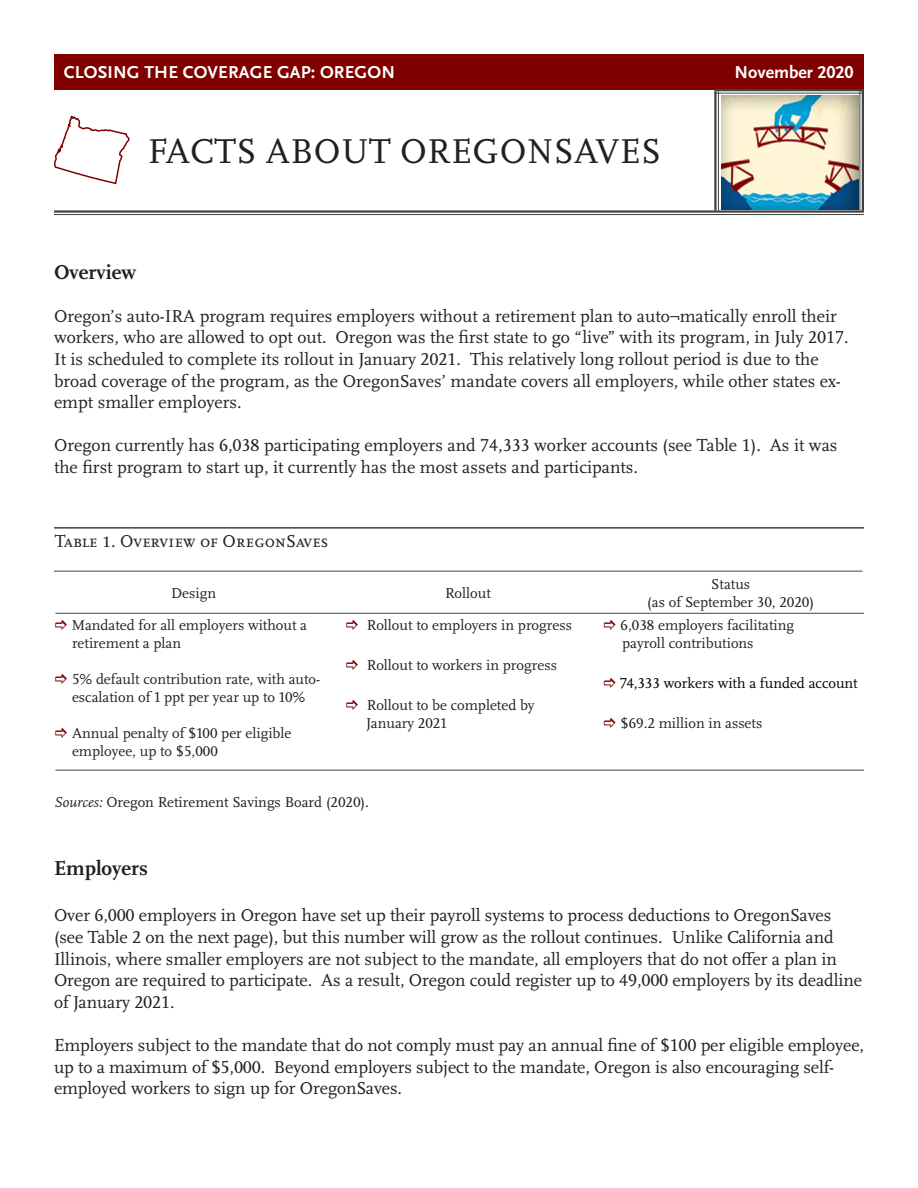
<style>
.page{position:relative;width:918px;height:1188px;background:#fff}
.page>*{position:absolute;margin:0;border:0;box-sizing:border-box;transform-origin:0 0}
.t1{font:36px "Scala OT";letter-spacing:.01em;color:#231f20}
.t2{font:700 21px "Scala OT";color:#231f20}
.t3{font:18px/21.6px "Scala OT";letter-spacing:-.005em;color:#231f20}
.t4{font:700 18px "Scala Sans OT";letter-spacing:.01em;color:#fff}
.t5{font:15px/18px "Scala OT";color:#231f20}
.t6{font:15px "Scala OT";color:#000}
.s1{font-style:italic}
</style>
<div class="page">
<div style="left:54px;top:54px;width:810px;height:35px;background:#800000"></div>
<hr style="left:54px;top:210px;width:810px;height:3px;background:#424242">
<hr style="left:54px;top:214px;width:810px;height:1px;background:#424242">
<hr style="left:54px;top:527px;width:810px;height:2px;background:#424242">
<hr style="left:54px;top:571px;width:808px;height:1px;background:#424242">
<hr style="left:56px;top:613px;width:808px;height:1px;background:#424242">
<hr style="left:56px;top:770px;width:808px;height:1px;background:#424242">
<img style="left:721px;top:95px;width:137px;height:114px">
<hr style="left:714px;top:91px;width:3px;height:119px;background:#424242">
<hr style="left:718px;top:91px;width:1px;height:119px;background:#424242">
<hr style="left:714px;top:89px;width:150px;height:2px;background:#424242">
<hr style="left:714px;top:93px;width:150px;height:1px;background:#424242">
<hr style="left:862px;top:89px;width:2px;height:122px;background:#424242">
<hr style="left:859px;top:89px;width:1px;height:122px;background:#424242">
<svg style="left:54px;top:115px;width:76px;height:70px"></svg>
<p class="t4" style="left:64px;top:62px;width:333px">CLOSING THE COVERAGE GAP: OREGON</p>
<p class="t4" style="left:734px;top:62px;width:121px">November 2020</p>
<p class="t1" style="left:148px;top:131px;width:515px">FACTS ABOUT OREGONSAVES</p>
<p class="t2" style="left:54px;top:260px;width:84px">Overview</p>
<p class="t3" style="left:54px;top:306px;width:796px">Oregon’s auto-IRA program requires employers without a retirement plan to auto¬matically enroll their workers, who are allowed to opt out. Oregon was the first state to go “live” with its program, in July 2017.<br>It is scheduled to complete its rollout in January 2021. This relatively long rollout period is due to the broad coverage of the program, as the OregonSaves’ mandate covers all employers, while other states ex&shy;empt smaller employers.</p>
<p class="t3" style="left:54px;top:435px;width:785px">Oregon currently has 6,038 participating employers and 74,333 worker accounts (see Table 1). As it was the first program to start up, it currently has the most assets and participants.</p>
<p class="t3" style="left:55px;top:530px;width:275px">Table 1. Overview of OregonSaves</p>
<p class="t5" style="left:171px;top:584px;width:46px">Design</p>
<p class="t5" style="left:445px;top:584px;width:47px">Rollout</p>
<p class="t5" style="left:72px;top:617px;width:237px">Mandated for all employers without a retirement a plan</p>
<p class="t5" style="left:72px;top:671px;width:250px">5% default contribution rate, with auto&shy;escalation of 1 ppt per year up to 10%</p>
<p class="t5" style="left:72px;top:725px;width:221px">Annual penalty of $100 per eligible employee, up to $5,000</p>
<p class="t5" style="left:367px;top:617px;width:207px">Rollout to employers in progress</p>
<p class="t5" style="left:367px;top:657px;width:192px">Rollout to workers in progress</p>
<p class="t5" style="left:366px;top:696px;width:170px">Rollout to be completed by<br>January 2021</p>
<p class="t5" style="left:54px;top:794px;width:317px"><span class="s1">Sources:</span> Oregon Retirement Savings Board (2020).</p>
<p class="t5" style="left:711px;top:575px;width:41px">Status</p>
<p class="t5" style="left:647px;top:593px;width:168px">(as of September 30, 2020)</p>
<p class="t5" style="left:621px;top:617px;width:175px">6,038 employers facilitating payroll contributions</p>
<p class="t6" style="left:621px;top:675px;width:239px">74,333 workers with a funded account</p>
<p class="t5" style="left:621px;top:714px;width:143px">$69.2 million in assets</p>
<p class="t2" style="left:54px;top:856px;width:95px">Employers</p>
<p class="t3" style="left:54px;top:905px;width:810px">Over 6,000 employers in Oregon have set up their payroll systems to process deductions to OregonSaves (see Table 2 on the next page), but this number will grow as the rollout continues. Unlike California and Illinois, where smaller employers are not subject to the mandate, all employers that do not offer a plan in Oregon are required to participate. As a result, Oregon could register up to 49,000 employers by its deadline of January 2021.</p>
<p class="t3" style="left:54px;top:1035px;width:812px">Employers subject to the mandate that do not comply must pay an annual fine of $100 per eligible employee, up to a maximum of $5,000. Beyond employers subject to the mandate, Oregon is also encouraging self&shy;employed workers to sign up for OregonSaves.</p>
</div>
